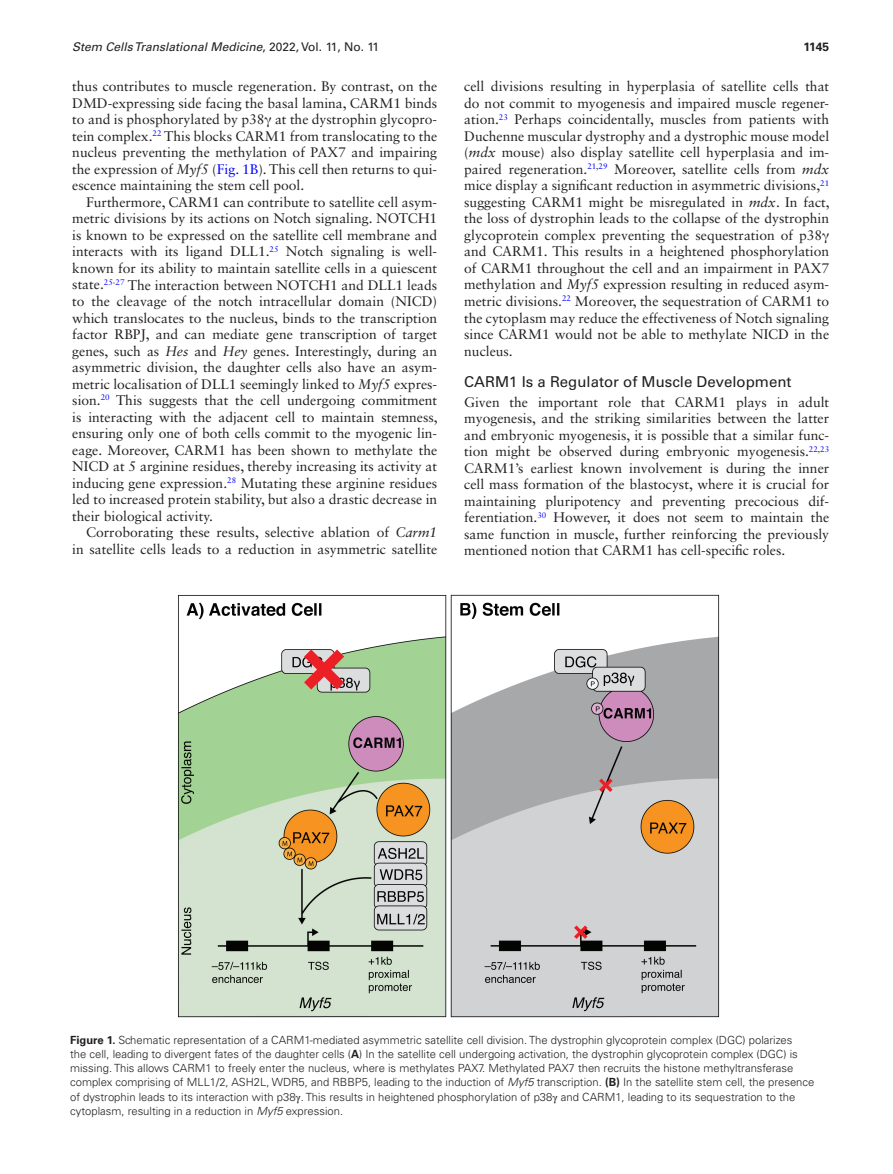
<style>
.page{position:relative;width:893px;height:1174px;background:#fff}
.page>*{position:absolute;margin:0;border:0;box-sizing:border-box;transform-origin:0 0}
.t1{font:15px "Univers LT Std";color:#231f20}
.t2{font:13.8px/16.5px "Sabon LT Std";color:#231f20;text-align:justify}
.t3{font:italic 12px "Univers LT Std";color:#231f20}
.t4{font:700 12px "Univers LT Std";color:#231f20}
.t5{font:300 11.25px/14.2px "Univers LT Std";color:#231f20}
.s1{font-style:normal}
.s2{font-family:"Gandhari Unicode"}
.s3{font-style:italic}
.s4{color:#00f}
.s5{font-weight:700}
.s6{font-family:"STIX General";font-weight:400}
</style>
<div class="page">
<img style="left:178px;top:594px;width:542px;height:424px">
<p class="t3" style="left:72px;top:40px;width:308px">Stem Cells Translational Medicine<span class="s1">, 2022, Vol. 11, No. 11</span></p>
<p class="t4" style="left:804px;top:40px;width:27px">1145</p>
<p class="t2" style="left:72px;top:78px;width:366px">thus contributes to muscle regeneration. By contrast, on the DMD-expressing side facing the basal lamina, CARM1 binds to and is phosphorylated by p38<span class="s2">γ</span> at the dystrophin glycopro&shy;tein complex.<sup>22</sup> This blocks CARM1 from translocating to the nucleus preventing the methylation of PAX7 and impairing the expression of <span class="s3">Myf5</span> (<span class="s4">Fig. 1B</span>). This cell then returns to qui&shy;escence maintaining the stem cell pool.</p>
<p class="t2" style="left:72px;top:194px;width:367px;text-indent:14px">Furthermore, CARM1 can contribute to satellite cell asym&shy;metric divisions by its actions on Notch signaling. NOTCH1 is known to be expressed on the satellite cell membrane and interacts with its ligand DLL1.<sup>25</sup> Notch signaling is well&shy;known for its ability to maintain satellite cells in a quiescent state.<sup>25</sup><sup>-</sup><sup>27</sup> The interaction between NOTCH1 and DLL1 leads to the cleavage of the notch intracellular domain (NICD) which translocates to the nucleus, binds to the transcription factor RBPJ, and can mediate gene transcription of target genes, such as <span class="s3">Hes</span> and <span class="s3">Hey</span> genes. Interestingly, during an asymmetric division, the daughter cells also have an asym&shy;metric localisation of DLL1 seemingly linked to <span class="s3">Myf5</span> expres&shy;sion.<sup>20</sup> This suggests that the cell undergoing commitment is interacting with the adjacent cell to maintain stemness, ensuring only one of both cells commit to the myogenic lin&shy;eage. Moreover, CARM1 has been shown to methylate the NICD at 5 arginine residues, thereby increasing its activity at inducing gene expression.<sup>28</sup> Mutating these arginine residues led to increased protein stability, but also a drastic decrease in their biological activity.</p>
<p class="t2" style="left:72px;top:524px;width:366px;text-align:right">Corroborating these results, selective ablation of <span class="s3">Carm1 </span>in satellite cells leads to a reduction in asymmetric satellite</p>
<p class="t2" style="left:464px;top:78px;width:367px">cell divisions resulting in hyperplasia of satellite cells that do not commit to myogenesis and impaired muscle regener&shy;ation.<sup>23</sup> Perhaps coincidentally, muscles from patients with Duchenne muscular dystrophy and a dystrophic mouse model (<span class="s3">mdx</span> mouse) also display satellite cell hyperplasia and im&shy;paired regeneration.<sup>21</sup><sup>,</sup><sup>29</sup> Moreover, satellite cells from <span class="s3">mdx </span>mice display a significant reduction in asymmetric divisions,<sup>21 </sup>suggesting CARM1 might be misregulated in <span class="s3">mdx</span>. In fact, the loss of dystrophin leads to the collapse of the dystrophin glycoprotein complex preventing the sequestration of p38<span class="s2">γ </span>and CARM1. This results in a heightened phosphorylation of CARM1 throughout the cell and an impairment in PAX7 methylation and <span class="s3">Myf5</span> expression resulting in reduced asym&shy;metric divisions.<sup>22</sup> Moreover, the sequestration of CARM1 to the cytoplasm may reduce the effectiveness of Notch signaling since CARM1 would not be able to methylate NICD in the nucleus.</p>
<p class="t1" style="left:464px;top:373px;width:329px">CARM1 Is a Regulator of Muscle Development</p>
<p class="t2" style="left:464px;top:393px;width:366px">Given the important role that CARM1 plays in adult myogenesis, and the striking similarities between the latter and embryonic myogenesis, it is possible that a similar func&shy;tion might be observed during embryonic myogenesis.<sup>22</sup><sup>,</sup><sup>23<br></sup>CARM1’s earliest known involvement is during the inner cell mass formation of the blastocyst, where it is crucial for maintaining pluripotency and preventing precocious dif&shy;ferentiation.<sup>30</sup> However, it does not seem to maintain the same function in muscle, further reinforcing the previously mentioned notion that CARM1 has cell-specific roles.</p>
<p class="t5" style="left:70px;top:1032px;width:746px"><span class="s5">Figure 1.</span> Schematic representation of a CARM1-mediated asymmetric satellite cell division. The dystrophin glycoprotein complex (DGC) polarizes<br>the cell, leading to divergent fates of the daughter cells (<span class="s5">A</span>) In the satellite cell undergoing activation, the dystrophin glycoprotein complex (DGC) is missing. This allows CARM1 to freely enter the nucleus, where is methylates PAX7. Methylated PAX7 then recruits the histone methyltransferase complex comprising of MLL1/2, ASH2L, WDR5, and RBBP5, leading to the induction of <span class="s3">Myf5</span> transcription. <span class="s5">(B)</span> In the satellite stem cell, the presence of dystrophin leads to its interaction with p38<span class="s6">γ</span>. This results in heightened phosphorylation of p38<span class="s6">γ</span> and CARM1, leading to its sequestration to the cytoplasm, resulting in a reduction in <span class="s3">Myf5</span> expression.</p>
</div>
